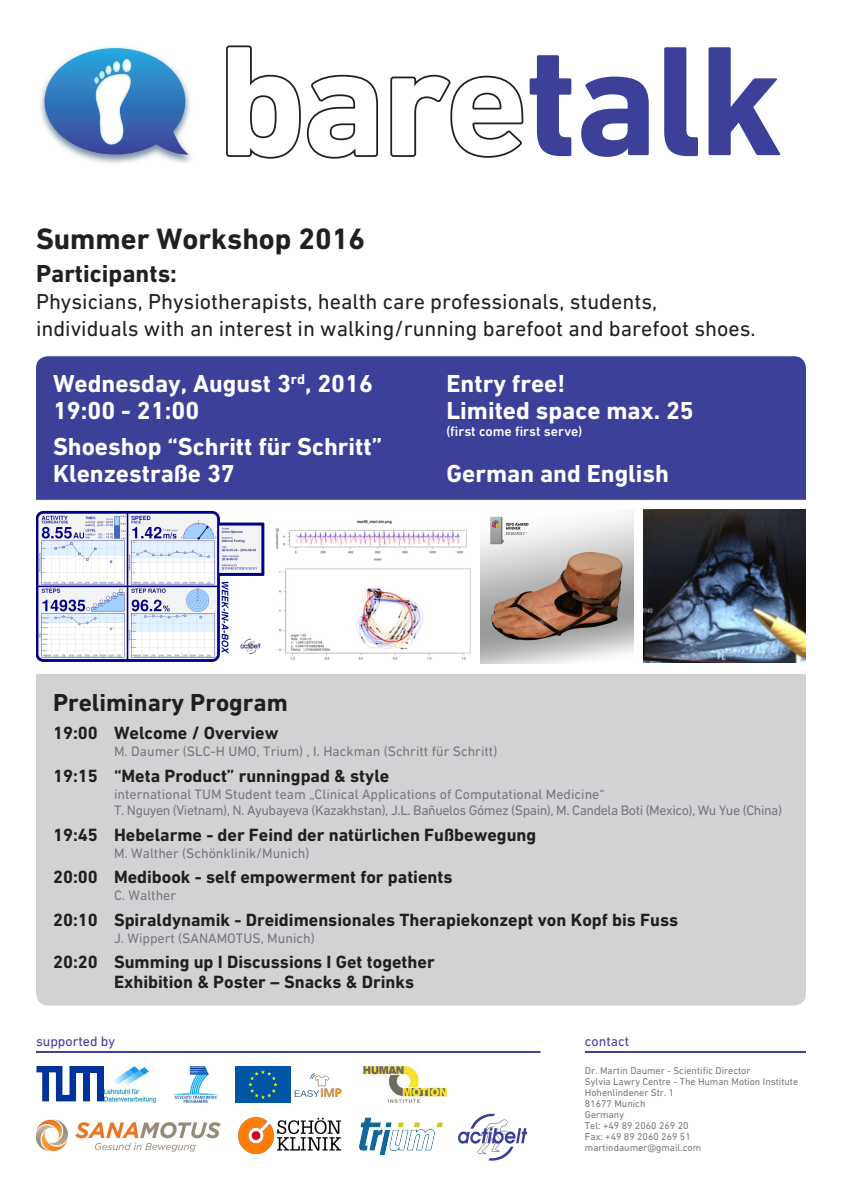
<style>
.page{position:relative;width:842px;height:1191px;background:#fff}
.page>*{position:absolute;margin:0;border:0;box-sizing:border-box;transform-origin:0 0}
.t1{font:700 158.6px "DIN Next LT Pro";letter-spacing:-.025em;color:#3d4099}
.Überschrift{font:700 30px "DIN Next LT Pro";color:#231f20}
.wichtige_infos_bold{font:700 25px/27px "DIN Next LT Pro";color:#fff}
.wichtige_infos_bold-2{font:700 25px "DIN Next LT Pro";color:#231f20}
.wichtige_infos_bold-3{font:22px/27px "DIN Next LT Pro";color:#231f20}
.Programm{font:700 18px/20px "DIN Next LT Pro";color:#231f20}
.Persoen{font:14px/16.8px "DIN Next LT Pro";letter-spacing:-.03em;color:#76787b}
.Persoen-2{font:14px "DIN Next LT Pro";color:#76787b}
.wichtige_infos_bold-4{font:500 14px "DIN Next LT Pro";color:#fff}
.Programm-2{font:14px "DIN Next LT Pro";color:#3d4099}
.contact{font:10px/11px "DIN Next LT Pro";color:#76787b}
.s1{color:#fff}
</style>
<div class="page">
<img style="left:40px;top:47px;width:151px;height:117px">
<svg style="left:45px;top:48px;width:144px;height:107px"></svg>
<svg style="left:226px;top:45px;width:152px;height:114px"></svg>
<svg style="left:390px;top:74px;width:134px;height:84px"></svg>
<div style="left:36px;top:674px;width:770px;height:331px;background:#d1d2d4"></div>
<div style="left:36px;top:356px;width:770px;height:144px;background:#3d4099"></div>
<img style="left:359px;top:1117px;width:84px;height:37px">
<svg style="left:458px;top:1113px;width:69px;height:47px"></svg>
<img style="left:36px;top:1119px;width:184px;height:32px">
<img style="left:238px;top:1117px;width:103px;height:37px">
<img style="left:236px;top:1066px;width:55px;height:36px">
<img style="left:294px;top:1073px;width:48px;height:23px">
<img style="left:173px;top:1066px;width:45px;height:36px">
<img style="left:363px;top:1066px;width:85px;height:36px">
<img style="left:36px;top:1066px;width:120px;height:36px">
<hr style="left:36px;top:1051px;width:504px;height:2px;background:#3d4099">
<hr style="left:585px;top:1051px;width:221px;height:2px;background:#3d4099">
<img style="left:480px;top:514px;width:154px;height:149px">
<img style="left:275px;top:520px;width:195px;height:140px">
<img style="left:643px;top:510px;width:163px;height:153px">
<img style="left:36px;top:510px;width:229px;height:152px">
<p class="t1" style="left:218px;top:8px;width:566px"><span class="s1">bar</span> talk</p>
<p class="Überschrift" style="left:36px;top:221px;width:331px">Summer Workshop 2016</p>
<p class="wichtige_infos_bold-2" style="left:36px;top:258px;width:143px">Participants:</p>
<p class="wichtige_infos_bold-3" style="left:36px;top:287px;width:721px">Physicians, Physiotherapists, health care professionals, students, individuals with an interest in walking/running barefoot and barefoot shoes.</p>
<p class="wichtige_infos_bold" style="left:53px;top:370px;width:321px">Wednesday, August 3<sup>rd</sup>, 2016<br>19:00 - 21:00</p>
<p class="wichtige_infos_bold" style="left:53px;top:432px;width:331px">Shoeshop “Schritt für Schritt”<br>Klenzestraße 37</p>
<p class="wichtige_infos_bold" style="left:446px;top:370px;width:249px">Entry free!<br>Limited space max. 25</p>
<p class="wichtige_infos_bold-4" style="left:446px;top:423px;width:137px">(first come first serve)</p>
<p class="wichtige_infos_bold" style="left:446px;top:459px;width:224px">German and English</p>
<p class="wichtige_infos_bold-2" style="left:53px;top:687px;width:236px">Preliminary Program</p>
<p class="Programm" style="left:53px;top:723px;width:227px">19:00 Welcome / Overview</p>
<p class="Persoen-2" style="left:114px;top:743px;width:385px">M. Daumer (SLC-H UMO, Trium) , I. Hackman (Schritt für Schritt)</p>
<p class="Programm" style="left:53px;top:765px;width:338px">19:15 “Meta Product” runningpad &amp; style</p>
<p class="Persoen" style="left:114px;top:785px;width:670px">international TUM Student team „Clinical Applications of Computational Medicine“<br>T. Nguyen (Vietnam), N. Ayubayeva (Kazakhstan), J.L. Bañuelos Gómez (Spain), M. Candela Boti (Mexico), Wu Yue (China)</p>
<p class="Programm" style="left:53px;top:825px;width:485px">19:45 Hebelarme - der Feind der natürlichen Fußbewegung</p>
<p class="Persoen-2" style="left:114px;top:845px;width:197px">M. Walther (Schönklinik/Munich)</p>
<p class="Programm" style="left:53px;top:867px;width:401px">20:00 Medibook - self empowerment for patients</p>
<p class="Persoen-2" style="left:114px;top:887px;width:64px">C. Walther</p>
<p class="Programm" style="left:53px;top:909px;width:627px">20:10 Spiraldynamik - Dreidimensionales Therapiekonzept von Kopf bis Fuss</p>
<p class="Persoen-2" style="left:114px;top:930px;width:202px">J. Wippert (SANAMOTUS, Munich)</p>
<p class="Programm" style="left:114px;top:952px;width:322px;text-indent:-61px">20:20 Summing up I Discussions I Get together<br>Exhibition &amp; Poster – Snacks &amp; Drinks</p>
<p class="Programm-2" style="left:36px;top:1032px;width:81px">supported by</p>
<p class="Programm-2" style="left:585px;top:1032px;width:46px">contact</p>
<p class="contact" style="left:585px;top:1064px;width:215px">Dr. Martin Daumer - Scientific Director<br>Sylvia Lawry Centre - The Human Motion Institute<br>Hohenlindener Str. 1<br>81677 Munich</p>
<p class="contact" style="left:585px;top:1108px;width:41px">Germany</p>
<p class="contact" style="left:585px;top:1119px;width:118px">Tel: +49 89 2060 269 20<br>Fax: +49 89 2060 269 51 martindaumer@gmail.com</p>
</div>
